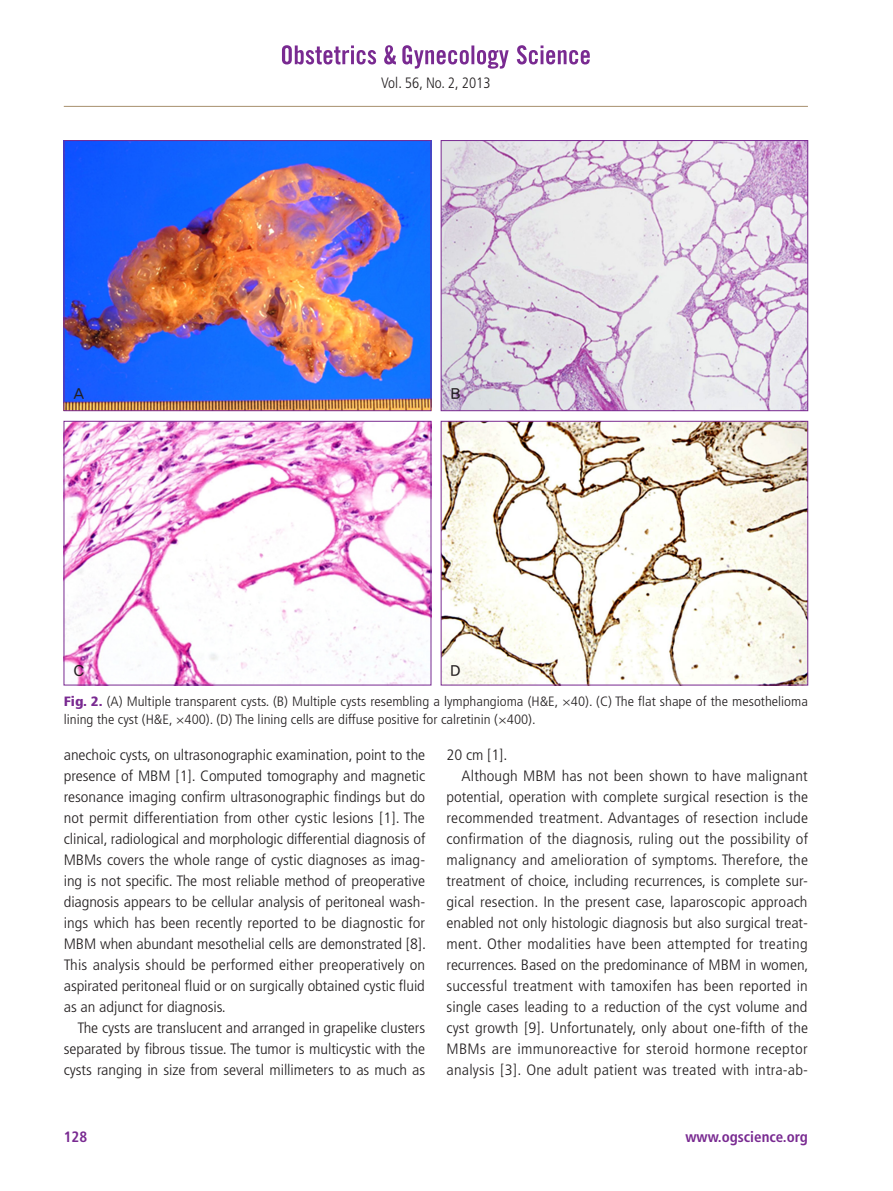
<style>
.page{position:relative;width:893px;height:1191px;background:#fff}
.page>*{position:absolute;margin:0;border:0;box-sizing:border-box;transform-origin:0 0}
.본문_영문{font:300 condensed 15px/21px "Frutiger LT Std";letter-spacing:-.005em;color:#231f20;text-align:justify;scale:1.1 1}
.t1{font:700 condensed 15px "Frutiger LT Std";color:#792a91}
.본문_영문-2{font:300 condensed 15px "Frutiger LT Std";letter-spacing:-.005em;color:#231f20}
.그림A-B{font:15px "YDIYGO330";color:#231f20}
.표_타이틀{font:300 condensed 13.5px/18px "Frutiger LT Std";color:#231f20;scale:1.1 1}
.s1{font-weight:900;color:#792a91}
</style>
<div class="page">
<hr style="left:64px;top:106px;width:744px;height:1px;background:#ad9676">
<svg style="left:517px;top:45px;width:73px;height:19px"></svg>
<svg style="left:402px;top:45px;width:107px;height:24px"></svg>
<svg style="left:282px;top:45px;width:114px;height:19px"></svg>
<img style="left:66px;top:142px;width:363px;height:267px">
<div style="left:64px;top:140px;width:367px;height:271px;border:1px solid #792a91"></div>
<img style="left:66px;top:423px;width:363px;height:260px">
<div style="left:64px;top:421px;width:367px;height:264px;border:1px solid #792a91"></div>
<img style="left:443px;top:142px;width:363px;height:267px">
<div style="left:441px;top:140px;width:367px;height:271px;border:1px solid #792a91"></div>
<img style="left:443px;top:423px;width:363px;height:260px">
<div style="left:441px;top:421px;width:367px;height:264px;border:1px solid #792a91"></div>
<p class="본문_영문-2" style="left:381px;top:74px;width:111px">Vol. 56, No. 2, 2013</p>
<p class="그림A-B" style="left:74px;top:385px;width:11px">A</p>
<p class="그림A-B" style="left:451px;top:385px;width:11px">B</p>
<p class="그림A-B" style="left:74px;top:662px;width:12px">C</p>
<p class="그림A-B" style="left:450px;top:662px;width:11px">D</p>
<p class="표_타이틀" style="left:64px;top:693px;width:678px"><span class="s1">Fig. 2.</span> (A) Multiple transparent cysts. (B) Multiple cysts resembling a lymphangioma (H&amp;E, ×40). (C) The flat shape of the mesothelioma lining the cyst (H&amp;E, ×400). (D) The lining cells are diffuse positive for calretinin (×400).</p>
<p class="본문_영문" style="left:64px;top:745px;width:331px">anechoic cysts, on ultrasonographic examination, point to the presence of MBM [1]. Computed tomography and magnetic resonance imaging confirm ultrasonographic findings but do not permit differentiation from other cystic lesions [1]. The clinical, radiological and morphologic differential diagnosis of MBMs covers the whole range of cystic diagnoses as imag&shy;ing is not specific. The most reliable method of preoperative diagnosis appears to be cellular analysis of peritoneal wash&shy;ings which has been recently reported to be diagnostic for MBM when abundant mesothelial cells are demonstrated [8].<br>This analysis should be performed either preoperatively on aspirated peritoneal fluid or on surgically obtained cystic fluid as an adjunct for diagnosis.</p>
<p class="본문_영문" style="left:64px;top:1018px;width:330px;text-indent:14px">The cysts are translucent and arranged in grapelike clusters separated by fibrous tissue. The tumor is multicystic with the cysts ranging in size from several millimeters to as much as</p>
<p class="본문_영문" style="left:446px;top:745px;width:57px">20 cm [1].</p>
<p class="본문_영문" style="left:446px;top:766px;width:331px;text-indent:15px">Although MBM has not been shown to have malignant potential, operation with complete surgical resection is the recommended treatment. Advantages of resection include confirmation of the diagnosis, ruling out the possibility of malignancy and amelioration of symptoms. Therefore, the treatment of choice, including recurrences, is complete sur&shy;gical resection. In the present case, laparoscopic approach enabled not only histologic diagnosis but also surgical treat&shy;ment. Other modalities have been attempted for treating recurrences. Based on the predominance of MBM in women, successful treatment with tamoxifen has been reported in single cases leading to a reduction of the cyst volume and cyst growth [9]. Unfortunately, only about one-fifth of the MBMs are immunoreactive for steroid hormone receptor analysis [3]. One adult patient was treated with intra-ab-</p>
<p class="t1" style="left:64px;top:1128px;width:25px">128</p>
<p class="t1" style="left:685px;top:1128px;width:124px">www.ogscience.org</p>
</div>
